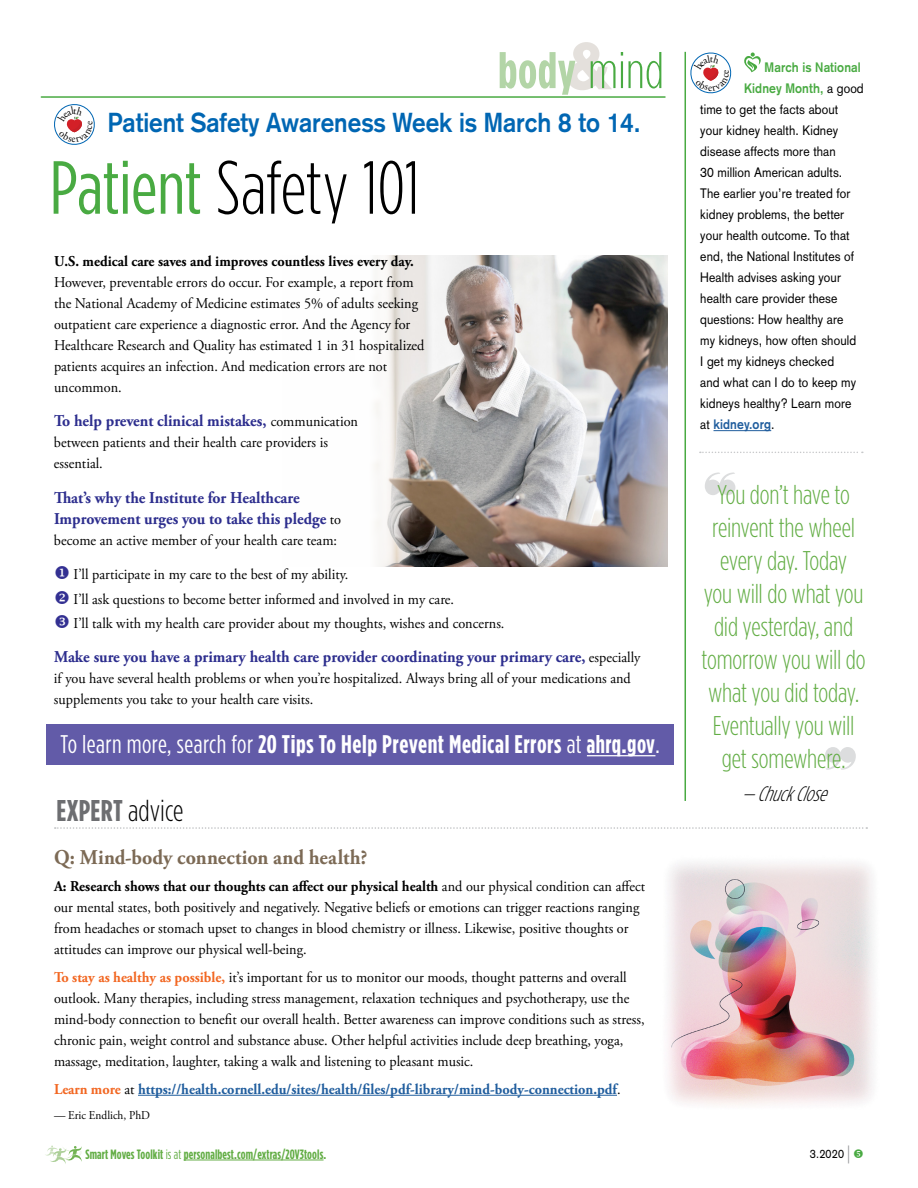
<style>
.page{position:relative;width:918px;height:1188px;background:#fff}
.page>*{position:absolute;margin:0;border:0;box-sizing:border-box;transform-origin:0 0}
.t1{font:300 75px "Gotham Condensed";letter-spacing:-.01em;color:#000}
.t2{font:700 51px "Gotham Condensed";color:#b3d5a7}
.t3{font:700 30px "Gotham Condensed";letter-spacing:.01em;color:#6d6e71}
.t4{font:300 27px/33px "Gotham Condensed";letter-spacing:-.01em;color:#62ad44;text-align:center}
.t5{font:700 27px "Akzidenz Grotesk";color:#0066b3;scale:.9 1}
.t6{font:700 25.5px "Gotham Condensed";letter-spacing:.02em;color:#fff}
.t7{font:24px "Akzidenz Grotesk";color:#8a8c8e;scale:.45 1}
.t8{font:700 21px "Adobe Garamond Pro";letter-spacing:.005em;color:#7c6a55;scale:.95 1}
.t9{font:italic 300 21px "Gotham Condensed";color:#000}
.t10{font:700 16.5px/21px "Adobe Garamond Pro";color:#2d2e8e;scale:.95 1}
.t11{font:15px/21px "Adobe Garamond Pro";color:#000;scale:.95 1}
.t12{font:700 15px "Adobe Garamond Pro";color:#215e9e;scale:.95 1}
.t13{font:700 15px "Adobe Garamond Pro";color:#000;scale:.95 1}
.t14{font:13.5px "Akzidenz Grotesk";letter-spacing:.01em;color:#000;scale:.9 1}
.t15{font:700 13.5px "Gotham Condensed";letter-spacing:.01em;color:#62ad44;scale:.95 1}
.t16{font:700 13.5px "Akzidenz Grotesk";letter-spacing:.01em;color:#49aa42;scale:.9 1}
.t17{font:700 13.5px "Akzidenz Grotesk";letter-spacing:.01em;color:#215e9e;scale:.9 1}
.t18{font:12px "Adobe Garamond Pro";color:#000;scale:.95 1}
.t19{font:12px "Akzidenz Grotesk";color:#000;scale:.9 1}
.s1{font-weight:300;color:#49aa42}
.s2{font-weight:400;color:#49aa42}
.s3{font-weight:400;font-size:15px;color:#000}
.s4{color:#333092}
.s5{font-weight:400}
.s6{font-weight:300;color:#000}
.s7{font-weight:700}
.s8{font-weight:700;color:#f26722}
.s9{color:#f26722}
.s10{font-weight:400;color:#000}
</style>
<div class="page">
<img style="left:668px;top:862px;width:206px;height:243px">
<hr style="left:41px;top:96px;width:624px;height:2px;background:#49aa42">
<hr style="left:184px;top:1160px;width:140px;height:1px;background:#62ad44">
<svg style="left:45px;top:1146px;width:37px;height:18px"></svg>
<hr style="left:685px;top:52px;width:1px;height:749px;background:#49aa42">
<img style="left:375px;top:255px;width:292px;height:312px">
<div style="left:46px;top:724px;width:628px;height:41px;background:#625ba8"></div>
<svg style="left:567px;top:42px;width:45px;height:48px"></svg>
<svg style="left:55px;top:827px;width:812px;height:2px"></svg>
<svg style="left:700px;top:452px;width:163px;height:1px"></svg>
<svg style="left:705px;top:472px;width:30px;height:23px"></svg>
<svg style="left:825px;top:747px;width:31px;height:23px"></svg>
<hr style="left:138px;top:1095px;width:479px;height:1px;background:#215e9e">
<hr style="left:714px;top:430px;width:57px;height:1px;background:#215e9e">
<svg style="left:744px;top:52px;width:17px;height:20px"></svg>
<hr style="left:587px;top:755px;width:68px;height:1px;background:#fff">
<svg style="left:54px;top:104px;width:41px;height:41px"></svg>
<svg style="left:690px;top:52px;width:42px;height:42px"></svg>
<h2 class="t2" style="left:498px;top:40px;width:168px">body <span class="s1">mind</span></h2>
<h3 class="t5" style="left:108px;top:107px;width:593px">Patient Safety Awareness Week is March 8 to 14.</h3>
<h1 class="t1" style="left:50px;top:145px;width:372px"><span class="s2">Patient</span> Safety 101</h1>
<p class="t13" style="left:54px;top:252px;width:380px">U.S. medical care saves and improves countless lives every day.</p>
<p class="t11" style="left:54px;top:272px;width:392px">However, preventable errors do occur. For example, a report from the National Academy of Medicine estimates 5% of adults seeking outpatient care experience a diagnostic error. And the Agency for Healthcare Research and Quality has estimated 1 in 31 hospitalized patients acquires an infection. And medication errors are not uncommon.</p>
<p class="t10" style="left:54px;top:411px;width:322px">To help prevent clinical mistakes, <span class="s3">communication</span></p>
<p class="t11" style="left:54px;top:433px;width:290px">between patients and their health care providers is essential.</p>
<p class="t10" style="left:54px;top:487px;width:304px">That’s why the Institute for Healthcare<br>Improvement urges you to take this pledge <span class="s3">to</span></p>
<p class="t11" style="left:54px;top:530px;width:300px">become an active member of your health care team:</p>
<p class="t11" style="left:54px;top:565px;width:311px"><span class="s4">◆</span> I’ll participate in my care to the best of my ability.</p>
<p class="t11" style="left:74px;top:587px;width:455px;line-height:24.3px;text-indent:-20px"><span class="s4">❖</span> I’ll ask questions to become better informed and involved in my care.<br>I’ll talk with my health care provider about my thoughts, wishes and concerns.</p>
<p class="t10" style="left:54px;top:647px;width:619px">Make sure you have a primary health care provider coordinating your primary care, <span class="s3">especially</span></p>
<p class="t11" style="left:54px;top:669px;width:609px">if you have several health problems or when you’re hospitalized. Always bring all of your medications and supplements you take to your health care visits.</p>
<h3 class="t6" style="left:60px;top:729px;width:601px"><span class="s5">To learn more, search for</span> 20 Tips To Help Prevent Medical Errors <span class="s5">at</span> ahrq.gov<span class="s5">.</span></h3>
<h3 class="t3" style="left:56px;top:793px;width:129px">EXPERT <span class="s6">advice</span></h3>
<h3 class="t8" style="left:54px;top:845px;width:331px">Q: Mind-body connection and health?</h3>
<p class="t11" style="left:54px;top:877px;width:624px"><span class="s7">A: Research shows that our thoughts can affect our physical health</span> and our physical condition can affect our mental states, both positively and negatively. Negative beliefs or emotions can trigger reactions ranging from headaches or stomach upset to changes in blood chemistry or illness. Likewise, positive thoughts or attitudes can improve our physical well-being.</p>
<p class="t11" style="left:54px;top:967px;width:623px"><span class="s8">To stay as healthy as possible,</span> it’s important for us to monitor our moods, thought patterns and overall outlook. Many therapies, including stress management, relaxation techniques and psychotherapy, use the mind-body connection to benefit our overall health. Better awareness can improve conditions such as stress, chronic pain, weight control and substance abuse. Other helpful activities include deep breathing, yoga, massage, meditation, laughter, taking a walk and listening to pleasant music.</p>
<p class="t12" style="left:54px;top:1080px;width:598px"><span class="s9">Learn more</span> <span class="s10">at</span> https://health.cornell.edu/sites/health/files/pdf-library/mind-body-connection.pdf<span class="s10">.</span></p>
<p class="t18" style="left:54px;top:1108px;width:103px">— Eric Endlich, PhD</p>
<p class="t16" style="left:765px;top:60px;width:108px">March is National</p>
<p class="t16" style="left:744px;top:81px;width:134px">Kidney Month, <span class="s10">a good</span></p>
<p class="t14" style="left:700px;top:102px;width:155px">time to get the facts about</p>
<p class="t14" style="left:700px;top:123px;width:155px">your kidney health. Kidney</p>
<p class="t14" style="left:700px;top:144px;width:152px">disease affects more than</p>
<p class="t14" style="left:700px;top:165px;width:159px">30 million American adults.</p>
<p class="t14" style="left:700px;top:186px;width:168px">The earlier you’re treated for</p>
<p class="t14" style="left:700px;top:207px;width:162px">kidney problems, the better</p>
<p class="t14" style="left:700px;top:228px;width:167px">your health outcome. To that</p>
<p class="t14" style="left:700px;top:249px;width:173px">end, the National Institutes of</p>
<p class="t14" style="left:700px;top:270px;width:158px">Health advises asking your</p>
<p class="t14" style="left:700px;top:291px;width:154px">health care provider these</p>
<p class="t14" style="left:700px;top:312px;width:161px">questions: How healthy are</p>
<p class="t14" style="left:700px;top:333px;width:175px">my kidneys, how often should</p>
<p class="t14" style="left:700px;top:354px;width:150px">I get my kidneys checked</p>
<p class="t14" style="left:700px;top:375px;width:175px">and what can I do to keep my</p>
<p class="t14" style="left:700px;top:396px;width:170px">kidneys healthy? Learn more</p>
<p class="t17" style="left:700px;top:417px;width:84px"><span class="s10">at</span> kidney.org<span class="s10">.</span></p>
<h3 class="t4" style="left:702px;top:478px;width:166px">You don’t have to reinvent the wheel every day. Today<br>you will do what you did yesterday, and tomorrow you will do what you did today.<br>Eventually you will get somewhere.</h3>
<h3 class="t9" style="left:741px;top:782px;width:95px">—ChuckClose</h3>
<p class="t15" style="left:85px;top:1146px;width:255px">Smart Moves Toolkit <span class="s5">is at</span> personalbest.com/extras/20V3tools.</p>
<h3 class="t7" style="left:847px;top:1140px;width:7px">|</h3>
<p class="t19" style="left:810px;top:1147px;width:39px">3.2020</p>
</div>
